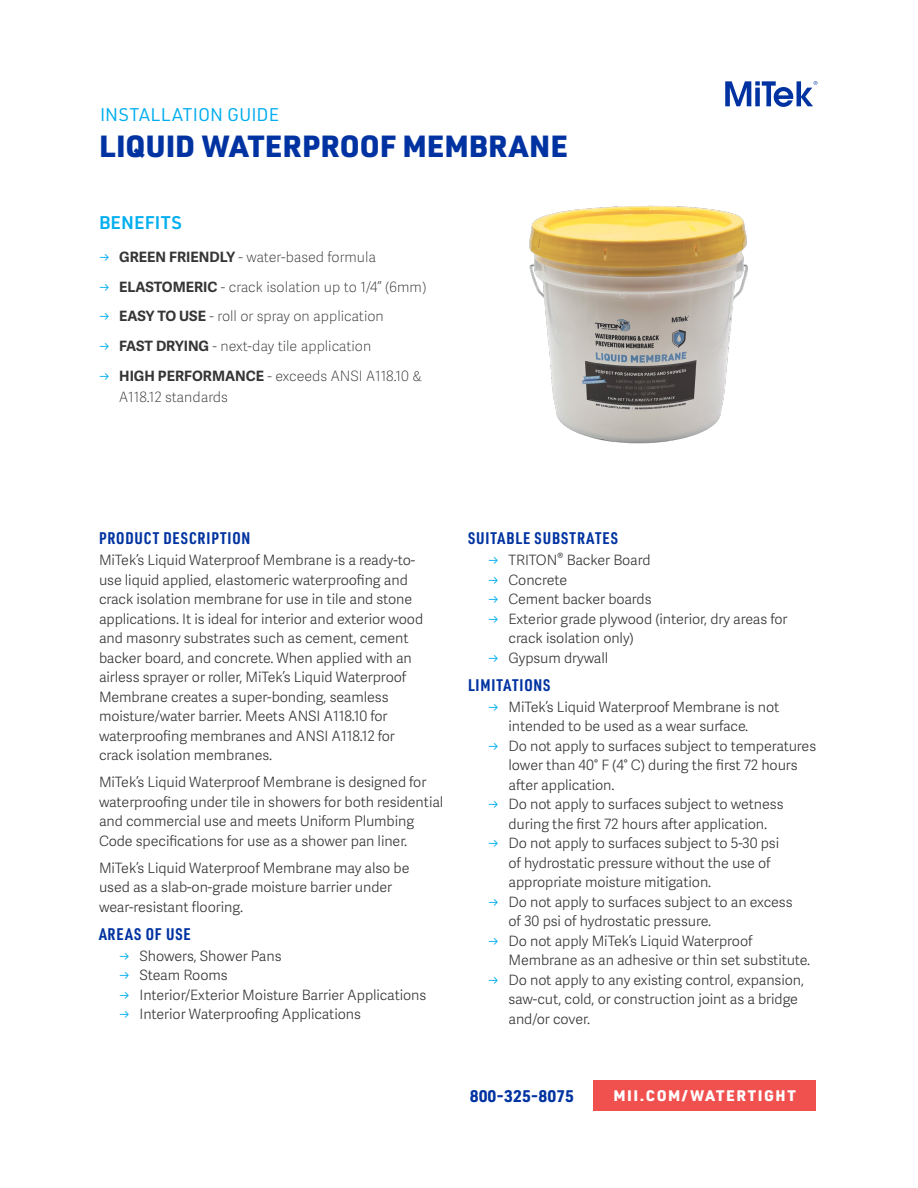
<style>
.page{position:relative;width:918px;height:1188px;background:#fff}
.page>*{position:absolute;margin:0;border:0;box-sizing:border-box;transform-origin:0 0}
.H2_LB_Headline{font:900 30px "URWDIN";color:#0033a1}
.H2_LB_Headline-2{font:18px "URWDIN";letter-spacing:.005em;color:#00aeef}
.H2_LB_Headline-3{font:600 18px "URWDIN";letter-spacing:.01em;color:#00aeef}
.t1{font:700 16.5px "URWDIN Cond";letter-spacing:.05em;color:#0033a1}
.t2{font:700 16.5px "URWDIN";color:#0033a1}
.t3{font:900 15px "URWDIN";letter-spacing:.1em;color:#fff}
.Body_Copy__Bullets{font:300 14.25px/19.5px "Adelle Sans";letter-spacing:-.005em;color:#363636}
.t4{font:100 14.25px/21px "Adelle Sans";color:#363636}
.s1{font-family:"URWDIN";font-weight:400;font-size:12.75px;color:#00aeef}
.s2{font-weight:700}
</style>
<div class="page">
<svg style="left:725px;top:81px;width:93px;height:26px"></svg>
<img style="left:529px;top:205px;width:219px;height:239px">
<div style="left:593px;top:1080px;width:223px;height:31px;background:#f0514f"></div>
<p class="H2_LB_Headline-2" style="left:100px;top:103px;width:181px">INSTALLATION GUIDE</p>
<p class="H2_LB_Headline" style="left:99px;top:125px;width:470px">LIQUID WATERPROOF MEMBRANE</p>
<p class="H2_LB_Headline-3" style="left:99px;top:210px;width:84px">BENEFITS</p>
<p class="t4" style="left:99px;top:247px;width:279px"><span class="s1">→</span> <span class="s2">GREEN FRIENDLY</span> - water-based formula</p>
<p class="t4" style="left:99px;top:277px;width:329px"><span class="s1">→</span> <span class="s2">ELASTOMERIC</span> - crack isolation up to 1/4” (6mm)</p>
<p class="t4" style="left:99px;top:306px;width:286px"><span class="s1">→</span> <span class="s2">EASY TO USE</span> - roll or spray on application</p>
<p class="t4" style="left:99px;top:336px;width:274px"><span class="s1">→</span> <span class="s2">FAST DRYING</span> - next-day tile application</p>
<p class="t4" style="left:119px;top:365px;width:304px;text-indent:-20px"><span class="s1">→</span> <span class="s2">HIGH PERFORMANCE</span> - exceeds ANSI A118.10 &amp;<br>A118.12 standards</p>
<p class="t1" style="left:99px;top:527px;width:153px">PRODUCT DESCRIPTION</p>
<p class="Body_Copy__Bullets" style="left:99px;top:551px;width:326px">MiTek’s Liquid Waterproof Membrane is a ready-to&shy;use liquid applied, elastomeric waterproofing and crack isolation membrane for use in tile and stone applications. It is ideal for interior and exterior wood and masonry substrates such as cement, cement backer board, and concrete. When applied with an airless sprayer or roller, MiTek’s Liquid Waterproof Membrane creates a super-bonding, seamless moisture/water barrier. Meets ANSI A118.10 for waterproofing membranes and ANSI A118.12 for crack isolation membranes.</p>
<p class="Body_Copy__Bullets" style="left:99px;top:773px;width:346px">MiTek’s Liquid Waterproof Membrane is designed for waterproofing under tile in showers for both residential and commercial use and meets Uniform Plumbing</p>
<p class="Body_Copy__Bullets" style="left:99px;top:831px;width:310px">Code specifications for use as a shower pan liner.</p>
<p class="Body_Copy__Bullets" style="left:99px;top:858px;width:312px">MiTek’s Liquid Waterproof Membrane may also be used as a slab-on-grade moisture barrier under wear-resistant flooring.</p>
<p class="t1" style="left:99px;top:923px;width:93px">AREAS OF USE</p>
<p class="Body_Copy__Bullets" style="left:119px;top:947px;width:164px"><span class="s1">→</span> Showers, Shower Pans</p>
<p class="Body_Copy__Bullets" style="left:119px;top:966px;width:110px"><span class="s1">→</span> Steam Rooms</p>
<p class="Body_Copy__Bullets" style="left:119px;top:986px;width:309px"><span class="s1">→</span> Interior/Exterior Moisture Barrier Applications</p>
<p class="Body_Copy__Bullets" style="left:119px;top:1005px;width:243px"><span class="s1">→</span> Interior Waterproofing Applications</p>
<p class="t1" style="left:468px;top:527px;width:152px">SUITABLE SUBSTRATES</p>
<p class="Body_Copy__Bullets" style="left:488px;top:551px;width:164px"><span class="s1">→</span> TRITON® Backer Board</p>
<p class="Body_Copy__Bullets" style="left:488px;top:570px;width:81px"><span class="s1">→</span> Concrete</p>
<p class="Body_Copy__Bullets" style="left:488px;top:590px;width:165px"><span class="s1">→</span> Cement backer boards</p>
<p class="Body_Copy__Bullets" style="left:508px;top:609px;width:281px;text-indent:-20px"><span class="s1">→</span> Exterior grade plywood (interior, dry areas for crack isolation only)</p>
<p class="Body_Copy__Bullets" style="left:488px;top:648px;width:121px"><span class="s1">→</span> Gypsum drywall</p>
<p class="t1" style="left:468px;top:674px;width:84px">LIMITATIONS</p>
<p class="Body_Copy__Bullets" style="left:508px;top:698px;width:272px;text-indent:-20px"><span class="s1">→</span> MiTek’s Liquid Waterproof Membrane is not intended to be used as a wear surface.</p>
<p class="Body_Copy__Bullets" style="left:508px;top:737px;width:309px;text-indent:-20px"><span class="s1">→</span> Do not apply to surfaces subject to temperatures lower than 40° F (4° C) during the first 72 hours after application.</p>
<p class="Body_Copy__Bullets" style="left:488px;top:795px;width:297px;text-align:center"><span class="s1">→</span> Do not apply to surfaces subject to wetness during the first 72 hours after application.</p>
<p class="Body_Copy__Bullets" style="left:508px;top:834px;width:272px;text-indent:-20px"><span class="s1">→</span> Do not apply to surfaces subject to 5-30 psi of hydrostatic pressure without the use of appropriate moisture mitigation.</p>
<p class="Body_Copy__Bullets" style="left:508px;top:893px;width:286px;text-indent:-20px"><span class="s1">→</span> Do not apply to surfaces subject to an excess of 30 psi of hydrostatic pressure.</p>
<p class="Body_Copy__Bullets" style="left:508px;top:932px;width:303px;text-indent:-20px"><span class="s1">→</span> Do not apply MiTek’s Liquid Waterproof<br>Membrane as an adhesive or thin set substitute.</p>
<p class="Body_Copy__Bullets" style="left:508px;top:971px;width:297px;text-indent:-20px"><span class="s1">→</span> Do not apply to any existing control, expansion, saw-cut, cold, or construction joint as a bridge and/or cover.</p>
<p class="t2" style="left:470px;top:1085px;width:106px">800-325-8075</p>
<p class="t3" style="left:613px;top:1085px;width:184px">MII.COM/WATERTIGHT</p>
</div>
